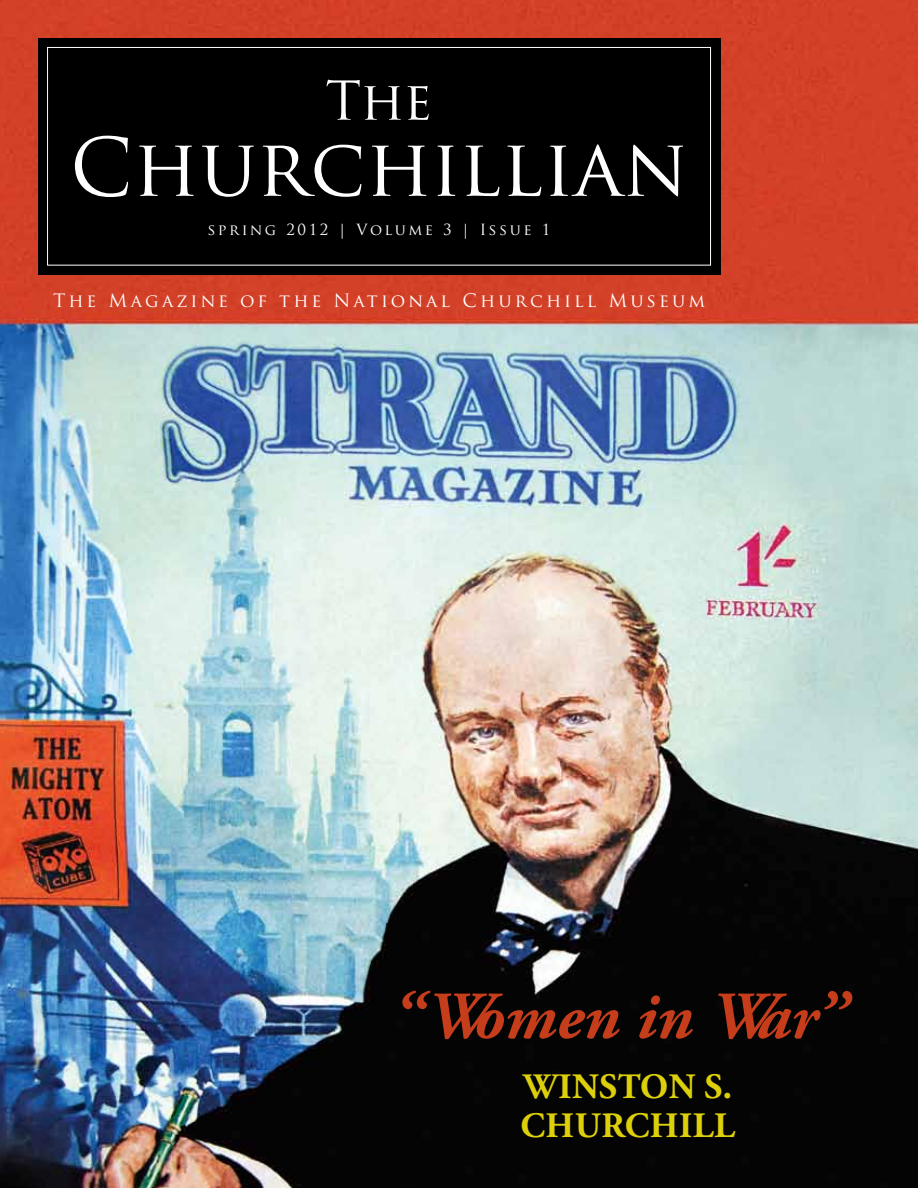
<style>
.page{position:relative;width:918px;height:1188px;background:#fff}
.page>*{position:absolute;margin:0;border:0;box-sizing:border-box;transform-origin:0 0}
.t1{font:italic 700 66.9px "Adobe Garamond Pro";color:#c53d1b}
.t2{font:700 35.7px/38.7px "Adobe Garamond Pro";letter-spacing:.015em;color:#ddd00b}
.t3{font:18px "Trajan Pro";letter-spacing:.175em;color:#fff}
.t4{font:15px "Trajan Pro";letter-spacing:.17em;color:#fff}
</style>
<div class="page">
<img style="left:0;top:0;width:918px;height:1188px">
<div style="left:38px;top:38px;width:682px;height:237px;background:#000"></div>
<div style="left:47px;top:47px;width:664px;height:219px;border:1px solid #fff"></div>
<svg style="left:75px;top:136px;width:608px;height:61px"></svg>
<svg style="left:327px;top:80px;width:102px;height:40px"></svg>
<p class="t4" style="left:208px;top:220px;width:344px">spring 2012 | Volume 3 | Issue 1</p>
<p class="t3" style="left:53px;top:289px;width:653px">The Magazine of the National Churchill Museum</p>
<h1 class="t1" style="left:391px;top:978px;width:457px">“Women in War”</h1>
<h2 class="t2" style="left:520px;top:1068px;width:216px">WINSTON S.<br>CHURCHILL</h2>
</div>
